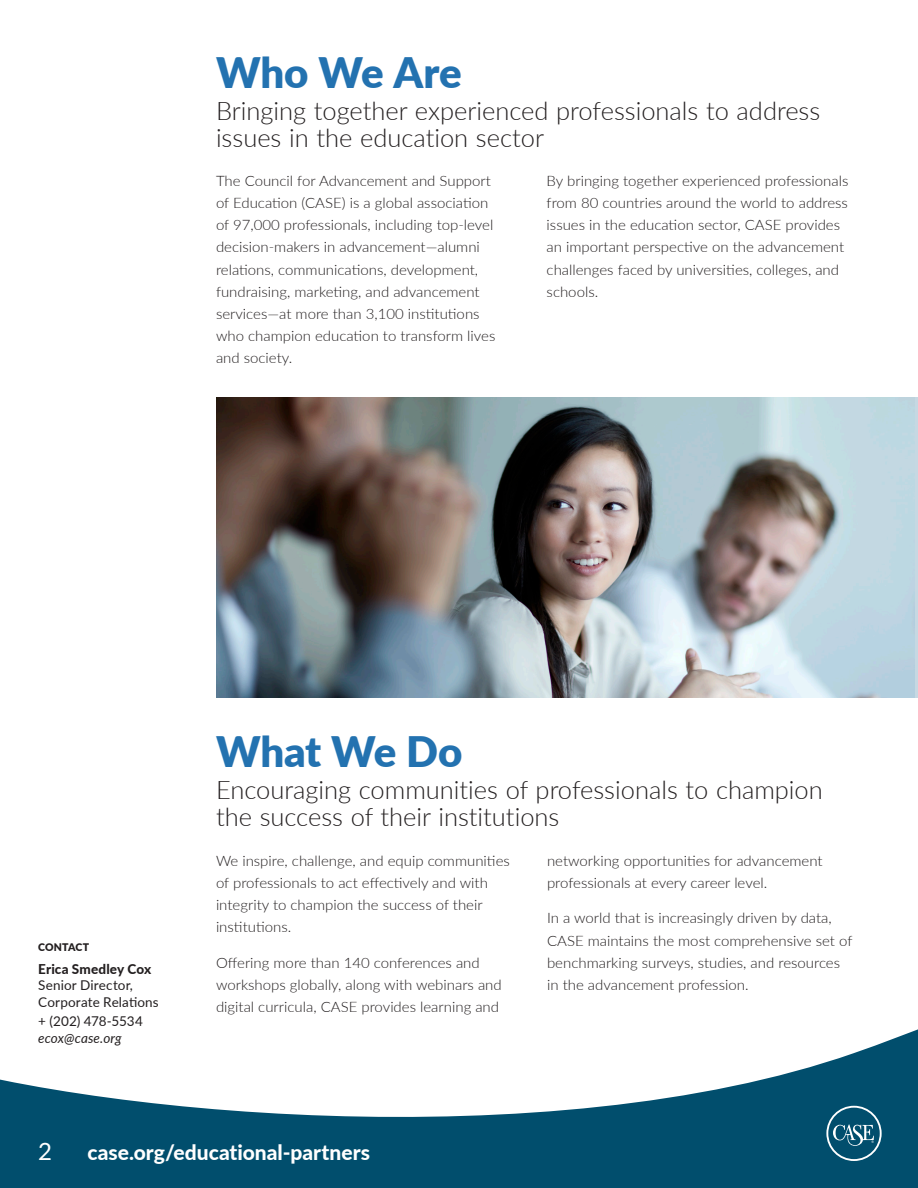
<style>
.page{position:relative;width:918px;height:1188px;background:#fff}
.page>*{position:absolute;margin:0;border:0;box-sizing:border-box;transform-origin:0 0}
.head_37{font:900 42px "Lato";letter-spacing:-.005em;color:#2372b0}
.dek{font:300 25.5px/27px "Lato";color:#231f20}
.t1{font:24px "Lato";color:#fff}
.t2{font:800 21px "Lato";color:#fff}
.Body_style{font:300 14.4px/22px "Lato";color:#231f20;scale:1.04 1}
.t3{font:13.5px/16.5px "Lato";letter-spacing:.01em;color:#231f20}
.t4{font:800 13.5px "Lato";letter-spacing:.01em;color:#231f20}
.t5{font:italic 13.5px "Lato";letter-spacing:.01em;color:#231f20}
.t6{font:900 10.5px "Lato";letter-spacing:.005em;color:#231f20}
</style>
<div class="page">
<img style="left:216px;top:397px;width:698px;height:301px">
<svg style="left:0;top:1029px;width:918px;height:159px;fill:#014e6d"></svg>
<svg style="left:833px;top:1124px;width:41px;height:22px"></svg>
<div style="left:826px;top:1106px;width:56px;height:55px;border:2px solid #fff;border-radius:50%"></div>
<p class="head_37" style="left:216px;top:41px;width:247px">Who We Are</p>
<p class="dek" style="left:216px;top:96px;width:606px">Bringing together experienced professionals to address issues in the education sector</p>
<p class="Body_style" style="left:216px;top:170px;width:270px">The Council for Advancement and Support of Education (CASE) is a global association of 97,000 professionals, including top-level decision-makers in advancement—alumni relations, communications, development, fundraising, marketing, and advancement services—at more than 3,100 institutions who champion education to transform lives and society.</p>
<p class="Body_style" style="left:547px;top:170px;width:292px">By bringing together experienced professionals from 80 countries around the world to address issues in the education sector, CASE provides an important perspective on the advancement challenges faced by universities, colleges, and schools.</p>
<p class="t6" style="left:38px;top:939px;width:52px">CONTACT</p>
<p class="t4" style="left:38px;top:959px;width:115px">Erica Smedley Cox</p>
<p class="t3" style="left:38px;top:977px;width:122px">Senior Director,<br>Corporate Relations</p>
<p class="t3" style="left:38px;top:1013px;width:106px">+ (202) 478-5534</p>
<p class="t5" style="left:38px;top:1028px;width:85px">ecox@case.org</p>
<p class="head_37" style="left:216px;top:720px;width:248px">What We Do</p>
<p class="dek" style="left:216px;top:775px;width:608px">Encouraging communities of professionals to champion the success of their institutions</p>
<p class="Body_style" style="left:216px;top:849px;width:284px">We inspire, challenge, and equip communities of professionals to act effectively and with integrity to champion the success of their institutions.</p>
<p class="Body_style" style="left:216px;top:951px;width:276px">Offering more than 140 conferences and workshops globally, along with webinars and digital curricula, CASE provides learning and</p>
<p class="Body_style" style="left:547px;top:849px;width:267px">networking opportunities for advancement professionals at every career level.</p>
<p class="Body_style" style="left:547px;top:907px;width:295px">In a world that is increasingly driven by data, CASE maintains the most comprehensive set of benchmarking surveys, studies, and resources in the advancement profession.</p>
<h3 class="t1" style="left:38px;top:1135px;width:15px">2</h3>
<h3 class="t2" style="left:87px;top:1137px;width:284px">case.org/educational-partners</h3>
</div>
